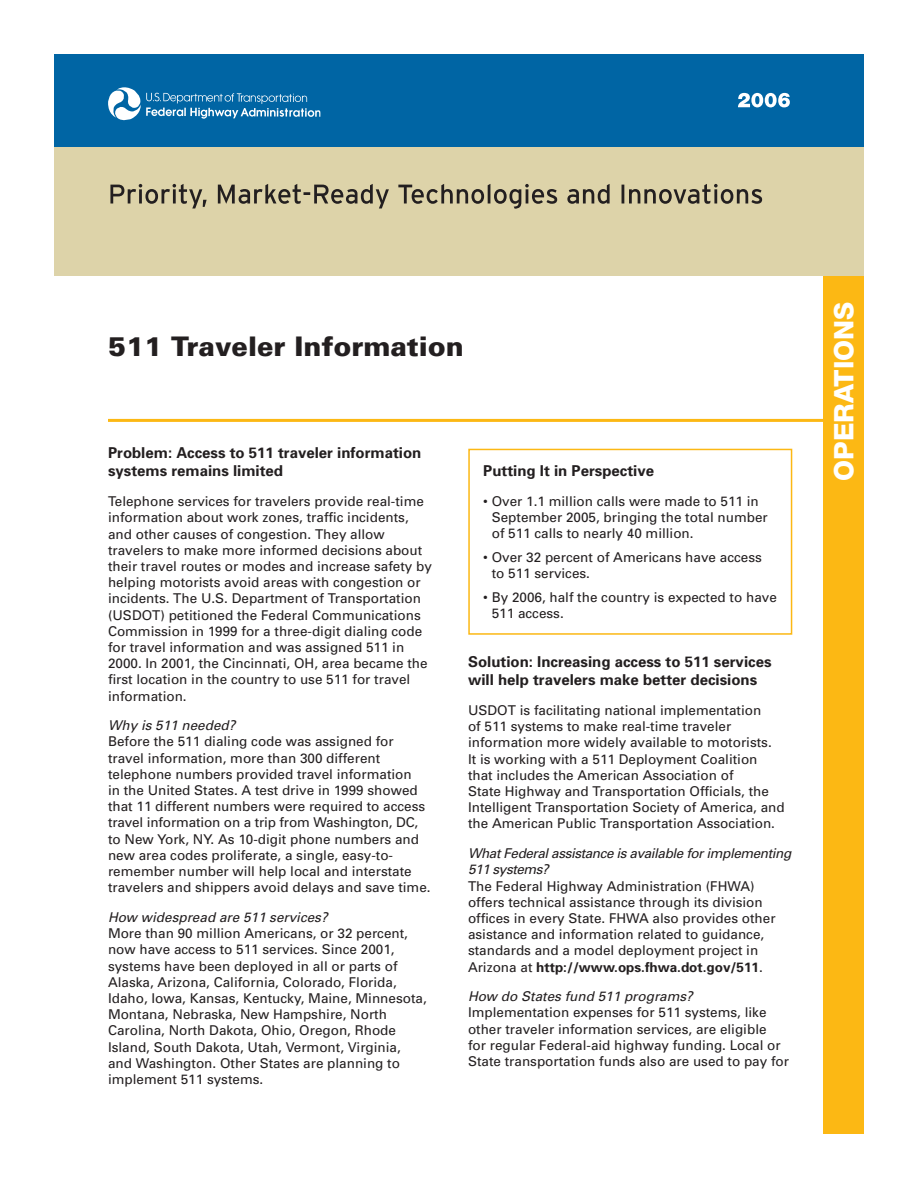
<style>
.page{position:relative;width:918px;height:1188px;background:#fff}
.page>*{position:absolute;margin:0;border:0;box-sizing:border-box;transform-origin:0 0}
.t1{font:900 27px "Univers";color:#231f20}
.t2{font:800 27px "Helvetica Neue";color:#fff}
.t3{font:700 15px/18px "Univers";color:#231f20}
.t4{font:13.5px/16.2px "Univers";color:#231f20}
.t5{font:italic 13.5px "Univers";color:#231f20}
.t6{font:italic 13.5px/16.2px "Univers";letter-spacing:-.03em;color:#231f20}
.s1{font-weight:700}
</style>
<div class="page">
<hr style="left:108px;top:419px;width:730px;height:3px;background:#fcb814">
<div style="left:824px;top:274px;width:40px;height:860px;background:#fcb814"></div>
<div style="left:468px;top:449px;width:324px;height:186px;border:2px solid #fcb814"></div>
<div style="left:54px;top:142px;width:810px;height:134px;background:#ddd3a9"></div>
<svg style="left:110px;top:184px;width:652px;height:25px"></svg>
<div style="left:54px;top:54px;width:810px;height:93px;background:#0065a4"></div>
<svg style="left:108px;top:87px;width:213px;height:34px"></svg>
<svg style="left:738px;top:93px;width:52px;height:14px"></svg>
<h1 class="t1" style="left:108px;top:329px;width:357px">511 Traveler Information</h1>
<p class="t3" style="left:108px;top:444px;width:315px">Problem: Access to 511 traveler information systems remains limited</p>
<p class="t4" style="left:108px;top:493px;width:325px">Telephone services for travelers provide real-time information about work zones, traffic incidents, and other causes of congestion. They allow travelers to make more informed decisions about their travel routes or modes and increase safety by helping motorists avoid areas with congestion or incidents. The U.S. Department of Transportation (USDOT) petitioned the Federal Communications Commission in 1999 for a three-digit dialing code for travel information and was assigned 511 in 2000. In 2001, the Cincinnati, OH, area became the first location in the country to use 511 for travel information.</p>
<p class="t5" style="left:108px;top:717px;width:129px">Why is 511 needed?</p>
<p class="t4" style="left:108px;top:733px;width:324px">Before the 511 dialing code was assigned for travel information, more than 300 different telephone numbers provided travel information<br>in the United States. A test drive in 1999 showed that 11 different numbers were required to access travel information on a trip from Washington, DC, to New York, NY. As 10-digit phone numbers and new area codes proliferate, a single, easy-to&shy;remember number will help local and interstate travelers and shippers avoid delays and save time.</p>
<p class="t5" style="left:108px;top:909px;width:221px">How widespread are 511 services?</p>
<p class="t4" style="left:108px;top:925px;width:320px">More than 90 million Americans, or 32 percent, now have access to 511 services. Since 2001, systems have been deployed in all or parts of Alaska, Arizona, California, Colorado, Florida, Idaho, Iowa, Kansas, Kentucky, Maine, Minnesota, Montana, Nebraska, New Hampshire, North Carolina, North Dakota, Ohio, Oregon, Rhode Island, South Dakota, Utah, Vermont, Virginia, and Washington. Other States are planning to implement 511 systems.</p>
<p class="t3" style="left:483px;top:461px;width:172px">Putting It in Perspective</p>
<p class="t4" style="left:492px;top:493px;width:278px;text-indent:-8px">• Over 1.1 million calls were made to 511 in<br>September 2005, bringing the total number of 511 calls to nearly 40 million.</p>
<p class="t4" style="left:492px;top:549px;width:272px;text-indent:-8px">• Over 32 percent of Americans have access to 511 services.</p>
<p class="t4" style="left:492px;top:589px;width:287px;text-indent:-8px">• By 2006, half the country is expected to have<br>511 access.</p>
<p class="t3" style="left:468px;top:653px;width:305px">Solution: Increasing access to 511 services will help travelers make better decisions</p>
<p class="t4" style="left:468px;top:702px;width:318px">USDOT is facilitating national implementation<br>of 511 systems to make real-time traveler information more widely available to motorists.<br>It is working with a 511 Deployment Coalition that includes the American Association of<br>State Highway and Transportation Officials, the Intelligent Transportation Society of America, and the American Public Transportation Association.</p>
<p class="t6" style="left:468px;top:845px;width:325px">What Federal assistance is available for implementing<br>511 systems?</p>
<p class="t4" style="left:468px;top:877px;width:309px">The Federal Highway Administration (FHWA) offers technical assistance through its division offices in every State. FHWA also provides other asistance and information related to guidance, standards and a model deployment project in Arizona at <span class="s1">http://www.ops.fhwa.dot.gov/511</span>.</p>
<p class="t5" style="left:468px;top:988px;width:227px">How do States fund 511 programs?</p>
<p class="t4" style="left:468px;top:1004px;width:323px">Implementation expenses for 511 systems, like other traveler information services, are eligible<br>for regular Federal-aid highway funding. Local or State transportation funds also are used to pay for</p>
<h1 class="t2" style="left:828px;top:481px;width:181px;rotate:-90deg">OPERATIONS</h1>
</div>
